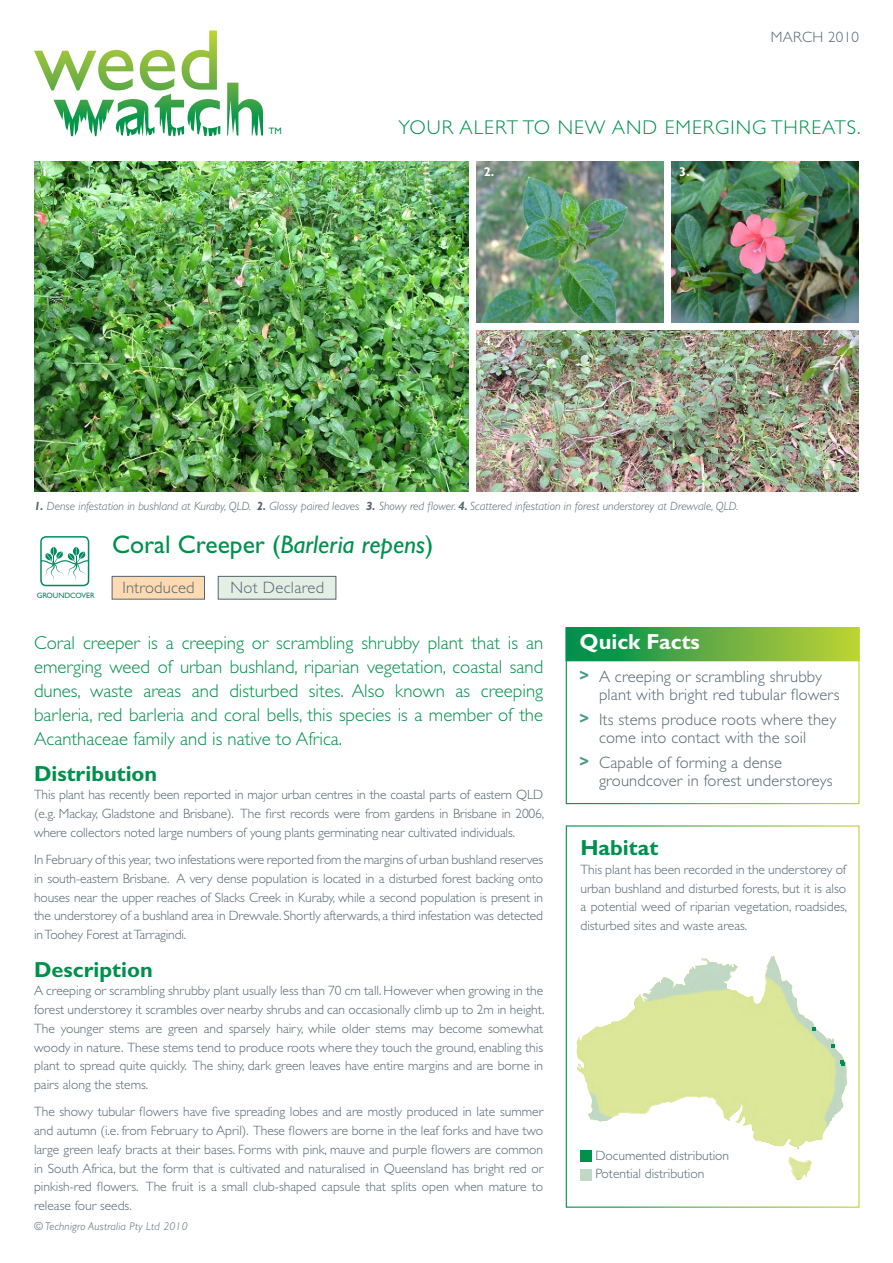
<style>
.page{position:relative;width:893px;height:1263px;background:#fff}
.page>*{position:absolute;margin:0;border:0;box-sizing:border-box;transform-origin:0 0}
.t1{font:25.5px "Gill Sans Std";color:#008f4d}
.t2{font:700 21.9px "Gill Sans Std";color:#008f4d}
.t3{font:700 21.9px "Gill Sans Std";color:#fff}
.t4{font:300 19.95px "Gill Sans Std";letter-spacing:.05em;color:#008f4d}
.t5{font:300 18.75px/24px "Gill Sans Std";color:#008f4d;text-align:justify}
.t6{font:300 16.5px/17.2px "Gill Sans Std";letter-spacing:.01em;color:#53656e}
.t7{font:300 15px "Gill Sans Std";letter-spacing:.02em;color:#53656e}
.t8{font:300 13.5px/18.8px "Gill Sans Std";color:#53656e;text-align:justify}
.t9{font:700 12.75px "Gill Sans Std";color:#fff}
.t10{font:italic 300 12px "Gill Sans Std";color:#53656e}
.t11{font:italic 300 11.25px "Gill Sans Std";letter-spacing:.02em;color:#53656e}
.t12{font:9.3px "Gill Sans Std";color:#008f4d}
.t13{font:7.8px "Gill Sans Std";letter-spacing:-.01em;color:#008a5e}
.s1{font-weight:700}
.s2{font-style:italic}
.s3{font-weight:700;color:#499a86}
</style>
<div class="page">
<img style="left:34px;top:161px;width:434px;height:330px">
<img style="left:476px;top:161px;width:188px;height:161px">
<img style="left:672px;top:161px;width:187px;height:161px">
<img style="left:476px;top:330px;width:383px;height:161px">
<svg style="left:34px;top:30px;width:229px;height:106px"></svg>
<div style="left:218px;top:576px;width:118px;height:23px;background:#e3eee5"></div>
<div style="left:218px;top:576px;width:118px;height:23px;border:1px solid #53656e"></div>
<div style="left:112px;top:576px;width:92px;height:23px;background:#fedab3"></div>
<div style="left:112px;top:576px;width:93px;height:23px;border:1px solid #53656e"></div>
<div style="left:566px;top:627px;width:293px;height:177px;border:1px solid #fff"></div>
<div style="left:566px;top:825px;width:293px;height:383px;border:1px solid #fff"></div>
<svg style="left:569px;top:630px;width:288px;height:28px;background:#5cae42"></svg>
<svg style="left:576px;top:956px;width:271px;height:159px"></svg>
<img style="left:577px;top:977px;width:258px;height:203px">
<svg style="left:812px;top:1027px;width:4px;height:4px"></svg>
<svg style="left:831px;top:1044px;width:4px;height:4px"></svg>
<div style="left:580px;top:1150px;width:12px;height:12px;background:#008f4d"></div>
<div style="left:580px;top:1169px;width:12px;height:12px;background:#c0d8c5"></div>
<svg style="left:42px;top:547px;width:45px;height:34px"></svg>
<div style="left:40px;top:536px;width:49px;height:50px;border:1px solid #008a5e;border-radius:5px"></div>
<svg style="left:840px;top:1060px;width:5px;height:6px"></svg>
<p class="t12" style="left:269px;top:126px;width:14px">TM</p>
<p class="t7" style="left:771px;top:29px;width:90px">MARCH 2010</p>
<p class="t4" style="left:399px;top:116px;width:464px">YOUR ALERT TO NEW AND EMERGING THREATS.</p>
<p class="t9" style="left:41px;top:164px;width:12px">1.</p>
<p class="t9" style="left:484px;top:164px;width:12px">2.</p>
<p class="t9" style="left:484px;top:333px;width:12px">4.</p>
<p class="t9" style="left:679px;top:164px;width:12px">3.</p>
<p class="t10" style="left:34px;top:499px;width:706px"><span class="s1">1.</span> Dense infestation in bushland at Kuraby, QLD. <span class="s1">2.</span> Glossy paired leaves <span class="s1">3.</span> Showy red flower. <span class="s1">4.</span> Scattered infestation in forest understorey at Drewvale, QLD.</p>
<p class="t13" style="left:37px;top:591px;width:59px">GROUNDCOVER</p>
<p class="t1" style="left:112px;top:530px;width:323px">Coral Creeper (<span class="s2">Barleria repens</span>)</p>
<p class="t6" style="left:122px;top:579px;width:74px">Introduced</p>
<p class="t6" style="left:230px;top:579px;width:95px">Not Declared</p>
<p class="t5" style="left:34px;top:630px;width:511px">Coral creeper is a creeping or scrambling shrubby plant that is an emerging weed of urban bushland, riparian vegetation, coastal sand dunes, waste areas and disturbed sites. Also known as creeping barleria, red barleria and coral bells, this species is a member of the Acanthaceae family and is native to Africa.</p>
<p class="t2" style="left:34px;top:760px;width:125px">Distribution</p>
<p class="t8" style="left:34px;top:786px;width:512px">This plant has recently been reported in major urban centres in the coastal parts of eastern QLD (e.g. Mackay, Gladstone and Brisbane). The first records were from gardens in Brisbane in 2006, where collectors noted large numbers of young plants germinating near cultivated individuals.</p>
<p class="t8" style="left:34px;top:850px;width:511px">In February of this year, two infestations were reported from the margins of urban bushland reserves in south-eastern Brisbane. A very dense population is located in a disturbed forest backing onto houses near the upper reaches of Slacks Creek in Kuraby, while a second population is present in the understorey of a bushland area in Drewvale. Shortly afterwards, a third infestation was detected in Toohey Forest at Tarragindi.</p>
<p class="t2" style="left:34px;top:956px;width:120px">Description</p>
<p class="t8" style="left:34px;top:982px;width:512px">A creeping or scrambling shrubby plant usually less than 70 cm tall. However when growing in the forest understorey it scrambles over nearby shrubs and can occasionally climb up to 2m in height.<br>The younger stems are green and sparsely hairy, while older stems may become somewhat woody in nature. These stems tend to produce roots where they touch the ground, enabling this plant to spread quite quickly. The shiny, dark green leaves have entire margins and are borne in pairs along the stems.</p>
<p class="t8" style="left:34px;top:1103px;width:511px">The showy tubular flowers have five spreading lobes and are mostly produced in late summer and autumn (i.e. from February to April). These flowers are borne in the leaf forks and have two large green leafy bracts at their bases. Forms with pink, mauve and purple flowers are common in South Africa, but the form that is cultivated and naturalised in Queensland has bright red or pinkish-red flowers. The fruit is a small club-shaped capsule that splits open when mature to release four seeds.</p>
<p class="t11" style="left:34px;top:1220px;width:155px">© Technigro Australia Pty Ltd 2010</p>
<p class="t3" style="left:580px;top:629px;width:122px">Quick Facts</p>
<p class="t6" style="left:599px;top:668px;width:242px;text-indent:-20px"><span class="s3">&gt;</span> A creeping or scrambling shrubby plant with bright red tubular flowers</p>
<p class="t6" style="left:599px;top:711px;width:239px;text-indent:-20px"><span class="s3">&gt;</span> Its stems produce roots where they come into contact with the soil</p>
<p class="t6" style="left:599px;top:754px;width:235px;text-indent:-20px"><span class="s3">&gt;</span> Capable of forming a dense groundcover in forest understoreys</p>
<p class="t2" style="left:580px;top:835px;width:79px">Habitat</p>
<p class="t8" style="left:580px;top:860px;width:268px">This plant has been recorded in the understorey of urban bushland and disturbed forests, but it is also a potential weed of riparian vegetation, roadsides, disturbed sites and waste areas.</p>
<p class="t8" style="left:595px;top:1146px;width:135px">Documented distribution</p>
<p class="t8" style="left:595px;top:1164px;width:110px">Potential distribution</p>
</div>
